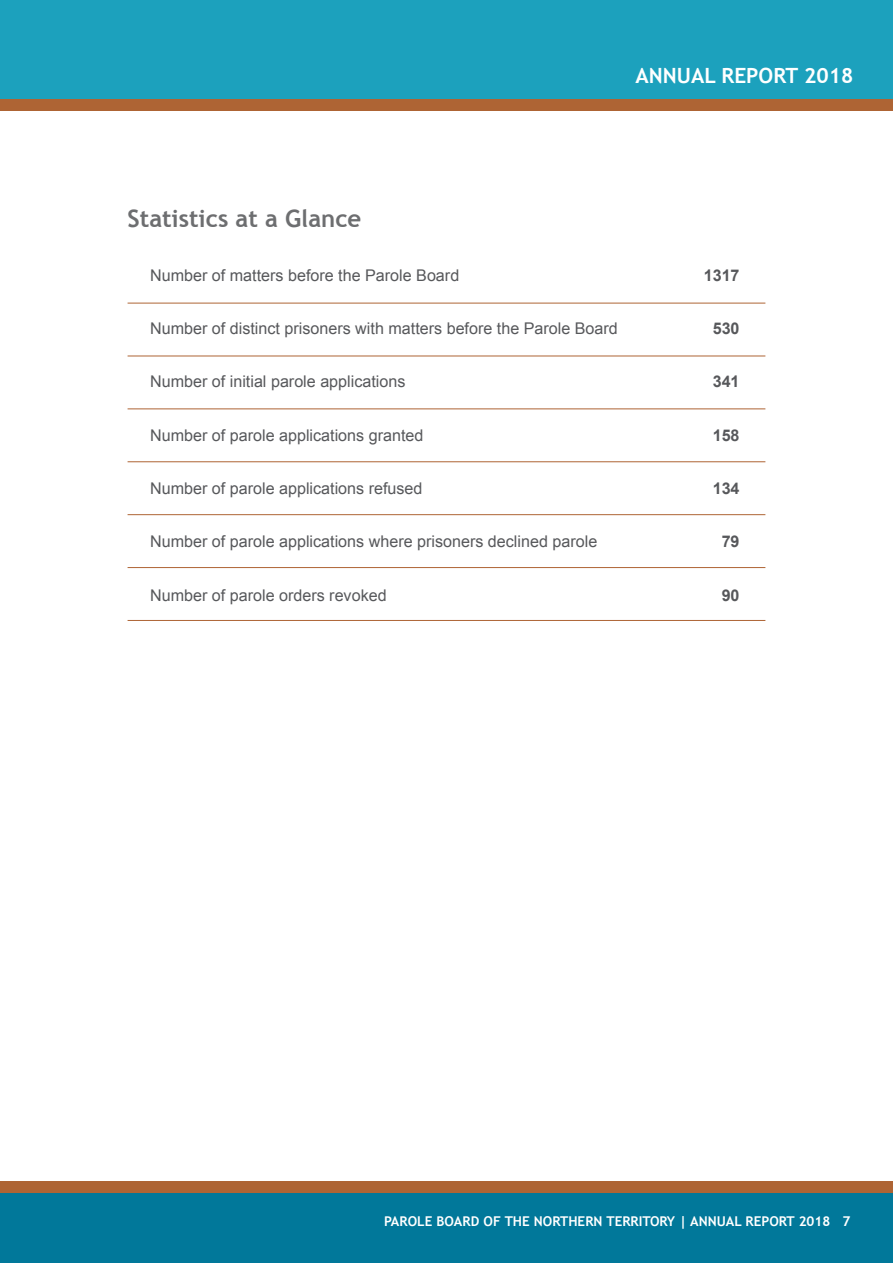
<style>
.page{position:relative;width:893px;height:1263px;background:#fff}
.page>*{position:absolute;margin:0;border:0;box-sizing:border-box;transform-origin:0 0}
.t1{font:700 24px "Trebuchet MS";color:#6d6e70}
.t2{font:700 21px "Trebuchet MS";color:#fff}
.t3{font:16.2px "Arial";color:#57585b}
.t4{font:700 16.2px "Arial";color:#57585b}
.t5{font:700 13.5px "Trebuchet MS";color:#fff}
</style>
<div class="page">
<div style="left:0;top:0;width:893px;height:105px;background:#1ca1bd"></div>
<div style="left:0;top:99px;width:893px;height:11px;background:#ae6434"></div>
<div style="left:0;top:1185px;width:893px;height:78px;background:#01789a"></div>
<div style="left:0;top:1181px;width:893px;height:11px;background:#ae6434"></div>
<hr style="left:128px;top:303px;width:637px;height:1px;background:#ae6434">
<hr style="left:128px;top:356px;width:637px;height:1px;background:#ae6434">
<hr style="left:128px;top:408px;width:637px;height:1px;background:#ae6434">
<hr style="left:128px;top:461px;width:637px;height:1px;background:#ae6434">
<hr style="left:128px;top:514px;width:637px;height:1px;background:#ae6434">
<hr style="left:128px;top:567px;width:637px;height:1px;background:#ae6434">
<hr style="left:128px;top:620px;width:637px;height:1px;background:#ae6434">
<p class="t1" style="left:128px;top:204px;width:235px">Statistics at a Glance</p>
<p class="t2" style="left:635px;top:63px;width:219px">ANNUAL REPORT 2018</p>
<p class="t3" style="left:150px;top:264px;width:311px">Number of matters before the Parole Board</p>
<p class="t4" style="left:704px;top:264px;width:37px">1317</p>
<p class="t3" style="left:150px;top:318px;width:469px">Number of distinct prisoners with matters before the Parole Board</p>
<p class="t4" style="left:713px;top:317px;width:28px">530</p>
<p class="t3" style="left:150px;top:371px;width:257px">Number of initial parole applications</p>
<p class="t4" style="left:713px;top:371px;width:28px">341</p>
<p class="t3" style="left:150px;top:424px;width:275px">Number of parole applications granted</p>
<p class="t4" style="left:713px;top:424px;width:28px">158</p>
<p class="t3" style="left:150px;top:478px;width:274px">Number of parole applications refused</p>
<p class="t4" style="left:713px;top:478px;width:28px">134</p>
<p class="t3" style="left:150px;top:531px;width:449px">Number of parole applications where prisoners declined parole</p>
<p class="t4" style="left:722px;top:531px;width:19px">79</p>
<p class="t3" style="left:150px;top:584px;width:238px">Number of parole orders revoked</p>
<p class="t4" style="left:722px;top:584px;width:19px">90</p>
<p class="t5" style="left:384px;top:1213px;width:468px">PAROLE BOARD OF THE NORTHERN TERRITORY | ANNUAL REPORT 2018 7</p>
</div>
